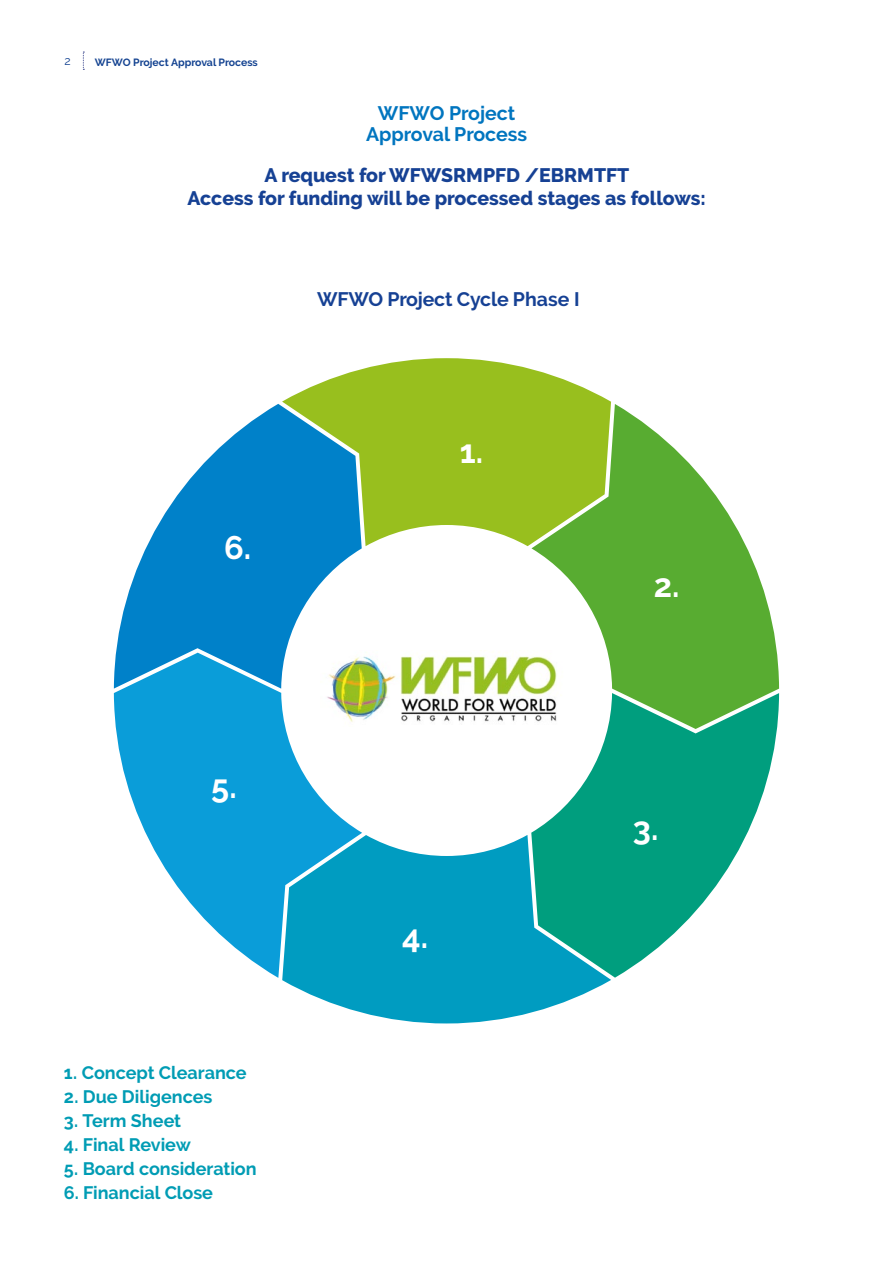
<style>
.page{position:relative;width:893px;height:1263px;background:#fff}
.page>*{position:absolute;margin:0;border:0;box-sizing:border-box;transform-origin:0 0}
.t1{font:700 32.55px "Raleway";color:#fff}
.t2{font:800 19.5px/22.5px "Raleway";color:#164194;text-align:center}
.t3{font:700 19.5px/21px "Raleway";color:#0075bf;text-align:center}
.t4{font:700 19.5px "Raleway";letter-spacing:-.01em;color:#164194}
.t5{font:700 18px "Raleway";color:#009cb4}
.t6{font:12px "Raleway";color:#144391}
.t7{font:700 10.5px "Raleway";color:#144391}
</style>
<div class="page">
<svg style="left:83px;top:52px;width:1px;height:18px"></svg>
<svg style="left:116px;top:404px;width:246px;height:249px;fill:#0081c9"></svg>
<svg style="left:114px;top:653px;width:248px;height:325px;fill:#0a9dd9"></svg>
<svg style="left:531px;top:404px;width:248px;height:289px;fill:#58ac31"></svg>
<svg style="left:282px;top:835px;width:329px;height:188px;background:#26aacb"></svg>
<svg style="left:531px;top:693px;width:248px;height:285px;fill:#009e7e"></svg>
<svg style="left:282px;top:358px;width:329px;height:188px;background:#8ebe55"></svg>
<img style="left:321px;top:650px;width:246px;height:77px">
<p class="t6" style="left:65px;top:54px;width:8px">2</p>
<p class="t7" style="left:95px;top:56px;width:164px">WFWO Project Approval Process</p>
<p class="t3" style="left:366px;top:103px;width:163px">WFWO Project<br>Approval Process</p>
<p class="t2" style="left:187px;top:164px;width:520px">A request for WFWSRMPFD /EBRMTFT<br>Access for funding will be processed stages as follows:</p>
<p class="t4" style="left:317px;top:288px;width:264px">WFWO Project Cycle Phase I</p>
<h1 class="t1" style="left:224px;top:529px;width:29px">6.</h1>
<h1 class="t1" style="left:211px;top:768px;width:27px">5.</h1>
<p class="t5" style="left:64px;top:1062px;width:184px">1. Concept Clearance</p>
<p class="t5" style="left:64px;top:1086px;width:150px">2. Due Diligences</p>
<p class="t5" style="left:64px;top:1110px;width:119px">3. Term Sheet</p>
<p class="t5" style="left:64px;top:1134px;width:129px">4. Final Review</p>
<p class="t5" style="left:64px;top:1158px;width:194px">5. Board consideration</p>
<p class="t5" style="left:64px;top:1182px;width:151px">6. Financial Close</p>
<h1 class="t1" style="left:460px;top:433px;width:25px">1.</h1>
<h1 class="t1" style="left:402px;top:918px;width:27px">4.</h1>
<h1 class="t1" style="left:654px;top:567px;width:27px">2.</h1>
<h1 class="t1" style="left:633px;top:810px;width:27px">3.</h1>
</div>
